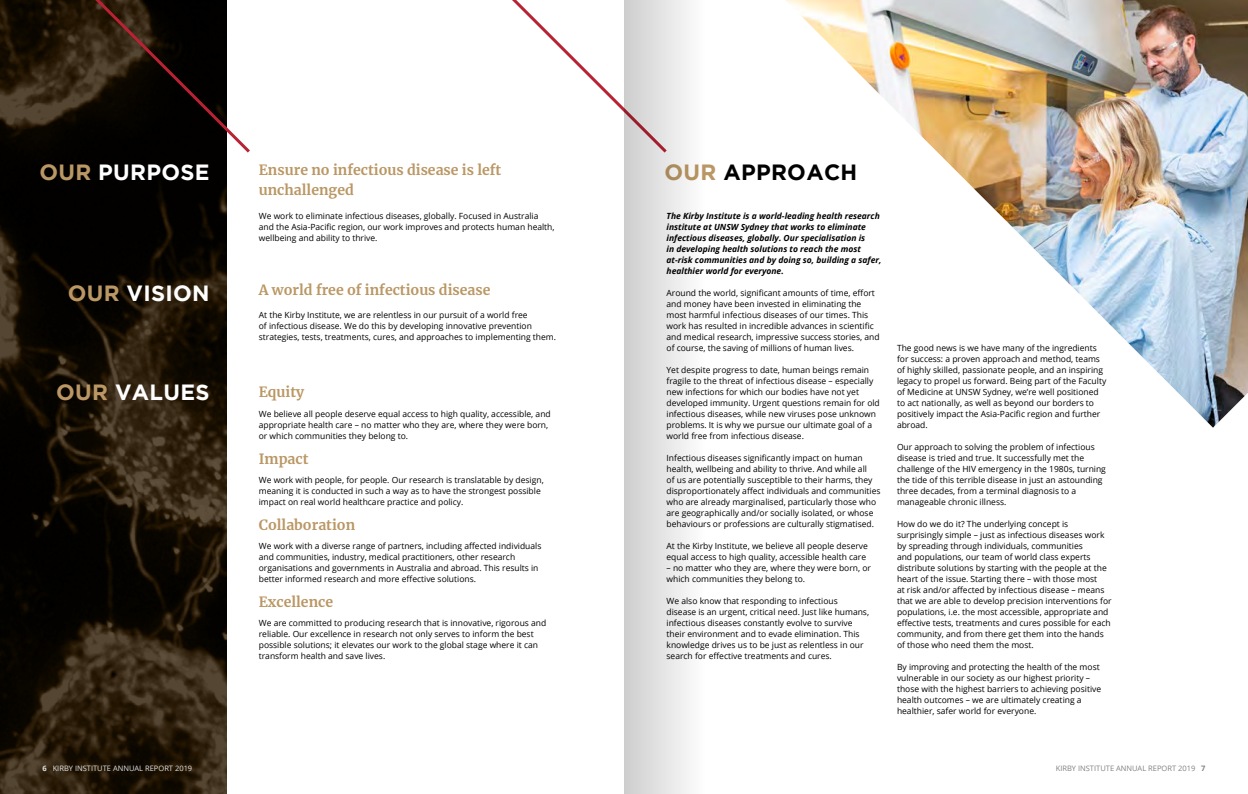
<style>
.page{position:relative;width:1248px;height:794px;background:#fff}
.page>*{position:absolute;margin:0;border:0;box-sizing:border-box;transform-origin:0 0}
.t1{font:700 22px "Gotham";letter-spacing:.015em;color:#fff}
.t2{font:700 22px "Gotham";letter-spacing:.015em;color:#000}
.t3{font:700 14px/20px "Merriweather";color:#ba9764}
.t4{font:8.5px/11px "Open Sans";color:#000}
.t5{font:italic 700 8.5px/11px "Open Sans";color:#000}
.t6{font:7.5px "Open Sans";color:#e2e3e4}
.t7{font:7.5px "Open Sans";color:#808285}
.s1{color:#ba9764}
.s2{font-weight:700}
</style>
<div class="page">
<img style="left:786px;top:0;width:461px;height:428px">
<svg style="left:0;top:156px;width:227px;height:638px;background:#191207"></svg>
<svg style="left:512px;top:0;width:112px;height:112px"></svg>
<svg style="left:0;top:0;width:250px;height:156px;background:#2e261e"></svg>
<div style="left:624px;top:0;width:134px;height:794px;background:linear-gradient(to right,#d5d4d4,#fff)"></div>
<h2 class="t3" style="left:259px;top:160px;width:244px">Ensure no infectious disease is left unchallenged</h2>
<p class="t4" style="left:259px;top:210px;width:297px">We work to eliminate infectious diseases, globally. Focused in Australia and the Asia-Pacific region, our work improves and protects human health, wellbeing and ability to thrive.</p>
<h1 class="t1" style="left:39px;top:159px;width:172px"><span class="s1">OUR</span> PURPOSE</h1>
<h1 class="t2" style="left:664px;top:159px;width:194px"><span class="s1">OUR</span> APPROACH</h1>
<p class="t5" style="left:666px;top:210px;width:216px">The Kirby Institute is a world-leading health research institute at UNSW Sydney that works to eliminate infectious diseases, globally. Our specialisation is<br>in developing health solutions to reach the most at-risk communities and by doing so, building a safer, healthier world for everyone.</p>
<p class="t4" style="left:666px;top:287px;width:214px">Around the world, significant amounts of time, effort and money have been invested in eliminating the most harmful infectious diseases of our times. This work has resulted in incredible advances in scientific and medical research, impressive success stories, and of course, the saving of millions of human lives.</p>
<p class="t4" style="left:666px;top:364px;width:215px">Yet despite progress to date, human beings remain fragile to the threat of infectious disease – especially new infections for which our bodies have not yet developed immunity. Urgent questions remain for old infectious diseases, while new viruses pose unknown problems. It is why we pursue our ultimate goal of a world free from infectious disease.</p>
<p class="t4" style="left:666px;top:452px;width:215px">Infectious diseases significantly impact on human health, wellbeing and ability to thrive. And while all<br>of us are potentially susceptible to their harms, they disproportionately affect individuals and communities who are already marginalised, particularly those who are geographically and/or socially isolated, or whose behaviours or professions are culturally stigmatised.</p>
<p class="t4" style="left:666px;top:540px;width:203px">At the Kirby Institute, we believe all people deserve equal access to high quality, accessible health care</p>
<p class="t4" style="left:666px;top:562px;width:206px">– no matter who they are, where they were born, or which communities they belong to.</p>
<p class="t4" style="left:666px;top:595px;width:204px">We also know that responding to infectious disease is an urgent, critical need. Just like humans, infectious diseases constantly evolve to survive their environment and to evade elimination. This knowledge drives us to be just as relentless in our search for effective treatments and cures.</p>
<h2 class="t3" style="left:259px;top:280px;width:233px">A world free of infectious disease</h2>
<p class="t4" style="left:259px;top:309px;width:299px">At the Kirby Institute, we are relentless in our pursuit of a world free<br>of infectious disease. We do this by developing innovative prevention strategies, tests, treatments, cures, and approaches to implementing them.</p>
<h1 class="t1" style="left:68px;top:280px;width:143px"><span class="s1">OUR</span> VISION</h1>
<h1 class="t1" style="left:56px;top:379px;width:155px"><span class="s1">OUR</span> VALUES</h1>
<h2 class="t3" style="left:259px;top:382px;width:47px">Equity</h2>
<p class="t4" style="left:259px;top:408px;width:293px">We believe all people deserve equal access to high quality, accessible, and appropriate health care – no matter who they are, where they were born, or which communities they belong to.</p>
<h2 class="t3" style="left:259px;top:449px;width:51px">Impact</h2>
<p class="t4" style="left:259px;top:474px;width:286px">We work with people, for people. Our research is translatable by design, meaning it is conducted in such a way as to have the strongest possible impact on real world healthcare practice and policy.</p>
<h2 class="t3" style="left:259px;top:515px;width:98px">Collaboration</h2>
<p class="t4" style="left:259px;top:540px;width:284px">We work with a diverse range of partners, including affected individuals and communities, industry, medical practitioners, other research organisations and governments in Australia and abroad. This results in better informed research and more effective solutions.</p>
<h2 class="t3" style="left:259px;top:592px;width:76px">Excellence</h2>
<p class="t4" style="left:259px;top:617px;width:289px">We are committed to producing research that is innovative, rigorous and reliable. Our excellence in research not only serves to inform the best possible solutions; it elevates our work to the global stage where it can transform health and save lives.</p>
<p class="t4" style="left:896px;top:342px;width:211px">The good news is we have many of the ingredients for success: a proven approach and method, teams of highly skilled, passionate people, and an inspiring legacy to propel us forward. Being part of the Faculty of Medicine at UNSW Sydney, we’re well positioned to act nationally, as well as beyond our borders to positively impact the Asia-Pacific region and further abroad.</p>
<p class="t4" style="left:896px;top:441px;width:210px">Our approach to solving the problem of infectious disease is tried and true. It successfully met the challenge of the HIV emergency in the 1980s, turning the tide of this terrible disease in just an astounding three decades, from a terminal diagnosis to a manageable chronic illness.</p>
<p class="t4" style="left:896px;top:518px;width:216px">How do we do it? The underlying concept is surprisingly simple – just as infectious diseases work by spreading through individuals, communities<br>and populations, our team of world class experts distribute solutions by starting with the people at the heart of the issue. Starting there – with those most<br>at risk and/or affected by infectious disease – means that we are able to develop precision interventions for populations, i.e. the most accessible, appropriate and effective tests, treatments and cures possible for each community, and from there get them into the hands of those who need them the most.</p>
<p class="t4" style="left:896px;top:661px;width:206px">By improving and protecting the health of the most vulnerable in our society as our highest priority – those with the highest barriers to achieving positive health outcomes – we are ultimately creating a healthier, safer world for everyone.</p>
<p class="t6" style="left:43px;top:763px;width:151px"><span class="s2">6</span> KIRBY INSTITUTE ANNUAL REPORT 2019</p>
<p class="t7" style="left:1055px;top:763px;width:151px">KIRBY INSTITUTE ANNUAL REPORT 2019 <span class="s2">7</span></p>
</div>
